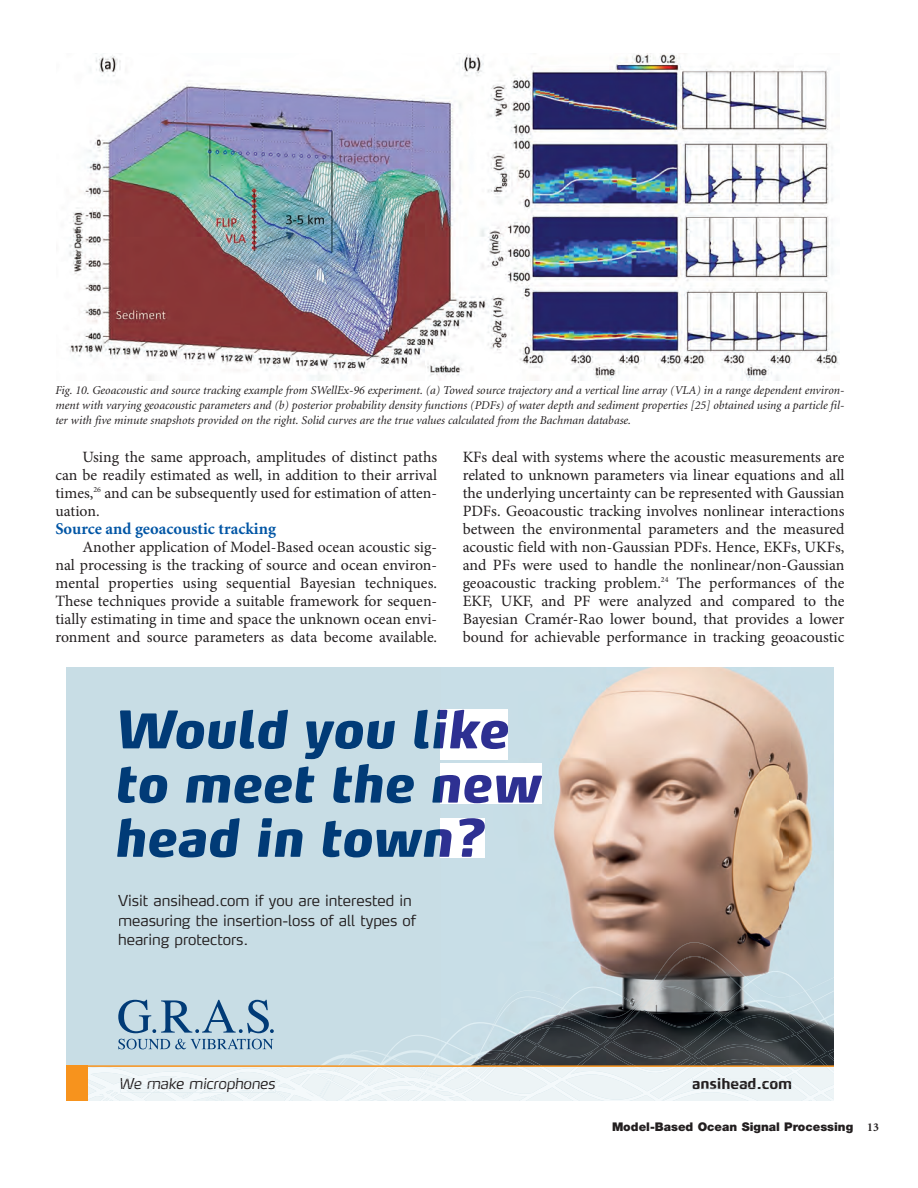
<style>
.page{position:relative;width:918px;height:1188px;background:#fff}
.page>*{position:absolute;margin:0;border:0;box-sizing:border-box;transform-origin:0 0}
.t1{font:italic 900 51.3px/54.2px "Max TF";color:#013b77}
.t2{font:700 16.5px "Minion";color:#0155a5}
.t3{font:15.75px/18px "Minion Pro";color:#231f20;text-align:justify}
.t4{font:300 15px/19.5px "Max TF";color:#231f20}
.t5{font:italic 300 15px "Max TF";letter-spacing:-.01em;color:#231f20}
.t6{font:700 15px "Max TF";letter-spacing:-.01em;color:#231f20}
.t7{font:italic 12px/15px "Minion";color:#231f20;text-align:justify}
.t8{font:900 12px "Helvetica Neue";color:#231f20}
.s1{font-family:"Minion";font-weight:700}
</style>
<div class="page">
<img style="left:66px;top:53px;width:774px;height:1048px">
<p class="t7" style="left:55px;top:383px;width:790px">Fig. 10. Geoacoustic and source tracking example from SWellEx-96 experiment. (a) Towed source trajectory and a vertical line array (VLA) in a range dependent environ&shy;ment with varying geoacoustic parameters and (b) posterior probability density functions (PDFs) of water depth and sediment properties [25] obtained using a particle fil&shy;ter with five minute snapshots provided on the right. Solid curves are the true values calculated from the Bachman database.</p>
<p class="t3" style="left:55px;top:450px;width:383px;text-indent:27px">Using the same approach, amplitudes of distinct paths can be readily estimated as well, in addition to their arrival times,<sup>26</sup> and can be subsequently used for estimation of atten&shy;uation.</p>
<p class="t2" style="left:55px;top:522px;width:222px">Source and geoacoustic tracking</p>
<p class="t3" style="left:55px;top:540px;width:383px;text-indent:27px">Another application of Model-Based ocean acoustic sig&shy;nal processing is the tracking of source and ocean environ&shy;mental properties using sequential Bayesian techniques.<br>These techniques provide a suitable framework for sequen&shy;tially estimating in time and space the unknown ocean envi&shy;ronment and source parameters as data become available.</p>
<p class="t3" style="left:463px;top:450px;width:383px">KFs deal with systems where the acoustic measurements are related to unknown parameters via linear equations and all the underlying uncertainty can be represented with Gaussian PDFs. Geoacoustic tracking involves nonlinear interactions between the environmental parameters and the measured acoustic field with non-Gaussian PDFs. Hence, EKFs, UKFs, and PFs were used to handle the nonlinear/non-Gaussian geoacoustic tracking problem.<sup>24</sup> The performances of the EKF, UKF, and PF were analyzed and compared to the Bayesian Cramér-Rao lower bound, that provides a lower bound for achievable performance in tracking geoacoustic</p>
<h1 class="t1" style="left:114px;top:708px;width:427px">Would you like to meet the new head in town?</h1>
<p class="t4" style="left:118px;top:892px;width:300px">Visit ansihead.com if you are interested in measuring the insertion-loss of all types of hearing protectors.</p>
<p class="t5" style="left:119px;top:1078px;width:158px">We mak microphones</p>
<p class="t6" style="left:756px;top:1078px;width:7px">.</p>
<p class="t6" style="left:692px;top:1078px;width:102px">ansihead com</p>
<p class="t5" style="left:176px;top:1078px;width:10px">e</p>
<p class="t8" style="left:612px;top:1122px;width:268px">Model-Based Ocean Signal Processing <span class="s1">13</span></p>
</div>
